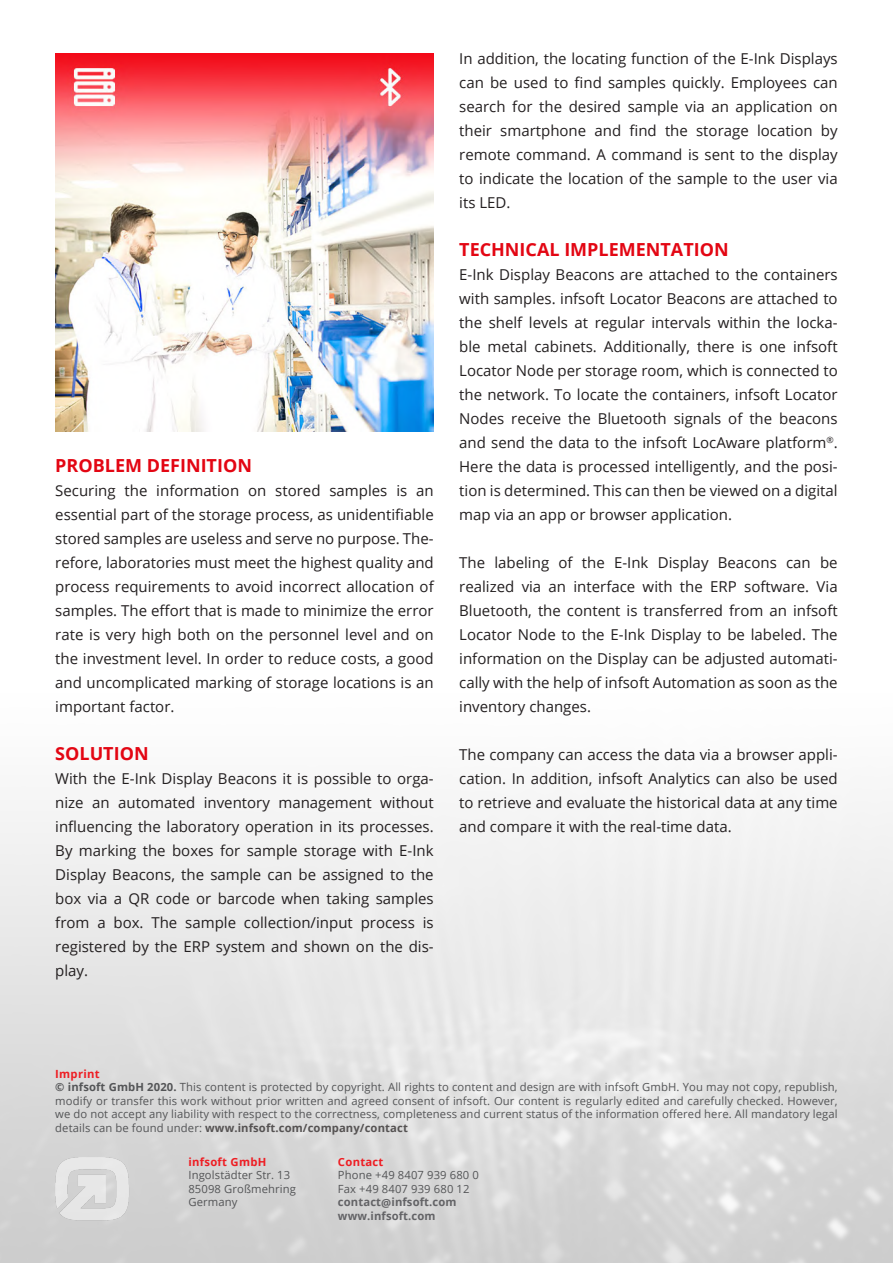
<style>
.page{position:relative;width:893px;height:1263px;background:#fff}
.page>*{position:absolute;margin:0;border:0;box-sizing:border-box;transform-origin:0 0}
.Überschrift{font:700 18px "Open Sans";color:#e30613}
.Fliesstext{font:15px/24px "Open Sans";color:#231f20;text-align:justify}
.t1{font:11.25px/13.5px "Open Sans";letter-spacing:.01em;color:#545557}
.t2{font:700 11.25px/13.5px "Open Sans";letter-spacing:.01em;color:#636366}
.t3{font:700 11.25px "Open Sans";letter-spacing:.025em;color:#ee1d23}
.s1{font-weight:700;color:#ee1d23}
.s2{font-weight:700}
.s3{font-weight:700;color:#555252}
</style>
<div class="page">
<img style="left:50px;top:1157px;width:82px;height:69px">
<img style="left:55px;top:53px;width:379px;height:379px">
<p class="Überschrift" style="left:55px;top:453px;width:198px">PROBLEM DEFINITION</p>
<p class="Fliesstext" style="left:55px;top:478px;width:380px">Securing the information on stored samples is an essential part of the storage process, as unidentifiable stored samples are useless and serve no purpose. The&shy;refore, laboratories must meet the highest quality and process requirements to avoid incorrect allocation of samples. The effort that is made to minimize the error rate is very high both on the personnel level and on the investment level. In order to reduce costs, a good and uncomplicated marking of storage locations is an important factor.</p>
<p class="Überschrift" style="left:55px;top:741px;width:95px">SOLUTION</p>
<p class="Fliesstext" style="left:55px;top:766px;width:380px">With the E-Ink Display Beacons it is possible to orga&shy;nize an automated inventory management without influencing the laboratory operation in its processes.<br>By marking the boxes for sample storage with E-Ink Display Beacons, the sample can be assigned to the box via a QR code or barcode when taking samples from a box. The sample collection/input process is registered by the ERP system and shown on the dis&shy;play.</p>
<p class="Fliesstext" style="left:459px;top:46px;width:380px">In addition, the locating function of the E-Ink Displays can be used to find samples quickly. Employees can search for the desired sample via an application on their smartphone and find the storage location by remote command. A command is sent to the display to indicate the location of the sample to the user via its LED.</p>
<p class="Überschrift" style="left:459px;top:237px;width:271px">TECHNICAL IMPLEMENTATION</p>
<p class="Fliesstext" style="left:459px;top:262px;width:380px">E-Ink Display Beacons are attached to the containers with samples. infsoft Locator Beacons are attached to the shelf levels at regular intervals within the locka&shy;ble metal cabinets. Additionally, there is one infsoft Locator Node per storage room, which is connected to the network. To locate the containers, infsoft Locator Nodes receive the Bluetooth signals of the beacons and send the data to the infsoft LocAware platform<sup>®</sup>.<br>Here the data is processed intelligently, and the posi&shy;tion is determined. This can then be viewed on a digital map via an app or browser application.</p>
<p class="Fliesstext" style="left:459px;top:550px;width:380px">The labeling of the E-Ink Display Beacons can be realized via an interface with the ERP software. Via Bluetooth, the content is transferred from an infsoft Locator Node to the E-Ink Display to be labeled. The information on the Display can be adjusted automati&shy;cally with the help of infsoft Automation as soon as the inventory changes.</p>
<p class="Fliesstext" style="left:459px;top:742px;width:380px">The company can access the data via a browser appli&shy;cation. In addition, infsoft Analytics can also be used to retrieve and evaluate the historical data at any time and compare it with the real-time data.</p>
<p class="t1" style="left:55px;top:1067px;width:784px"><span class="s1">Imprint<br></span><span class="s2">© infsoft GmbH 2020.</span> This content is protected by copyright. All rights to content and design are with infsoft GmbH. You may not copy, republish, modify or transfer this work without prior written and agreed consent of infsoft. Our content is regularly edited and carefully checked. However, we do not accept any liability with respect to the correctness, completeness and current status of the information offered here. All mandatory legal details can be found under: <span class="s3">www.infsoft.com/company/contact</span></p>
<p class="t3" style="left:188px;top:1154px;width:79px">infsoft GmbH</p>
<p class="t1" style="left:188px;top:1168px;width:109px">Ingolstädter Str. 13<br>85098 Großmehring<br>Germany</p>
<p class="t3" style="left:338px;top:1154px;width:47px">Contact</p>
<p class="t1" style="left:338px;top:1168px;width:142px">Phone +49 8407 939 680 0<br>Fax +49 8407 939 680 12</p>
<p class="t2" style="left:338px;top:1195px;width:120px">contact@infsoft.com www.infsoft.com</p>
</div>
